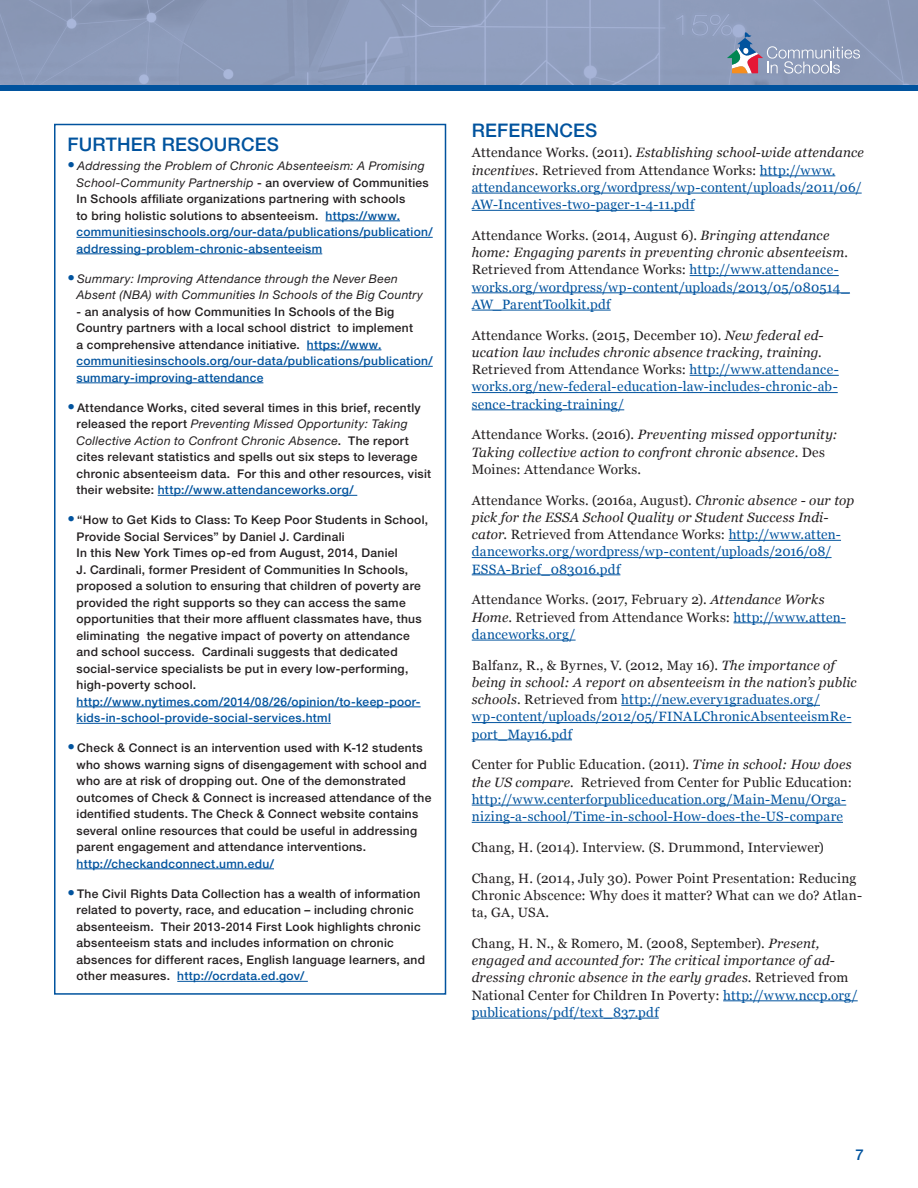
<style>
.page{position:relative;width:918px;height:1188px;background:#fff}
.page>*{position:absolute;margin:0;border:0;box-sizing:border-box;transform-origin:0 0}
.Feature_Title{font:500 18.75px "Helvetica Neue LT Std";letter-spacing:.01em;color:#01539e}
.t1{font:500 15px "Helvetica Neue LT Std";color:#01539e}
.Body_Text{font:13.5px/17.2px "Georgia";letter-spacing:.015em;color:#01539e}
.Body_Text-2{font:italic 13.5px/17.2px "Georgia";letter-spacing:.015em;color:#231f20}
.Body_Text-3{font:13.5px/17.2px "Georgia";letter-spacing:.02em;color:#231f20}
.t2{font:500 12px/16.5px "Helvetica Neue LT Std";letter-spacing:.025em;color:#231f20}
.t3{font:italic 12px/16.5px "Helvetica Neue LT Std";letter-spacing:.025em;color:#231f20}
.s1{font-weight:400;font-style:italic;font-size:15px;color:#01539e}
.s2{font-weight:400;font-style:italic}
.s3{color:#01539e}
.s4{font-size:15px;color:#01539e}
.s5{color:#231f20}
.s6{font-style:italic;color:#231f20}
.s7{font-style:normal}
.s8{font-style:italic}
.s9{font-style:normal;color:#01539e}
</style>
<div class="page">
<img style="left:0;top:0;width:918px;height:86px">
<div style="left:0;top:86px;width:918px;height:5px;background:#01539e"></div>
<svg style="left:727px;top:32px;width:133px;height:42px;background:#97a0b8"></svg>
<hr style="left:760px;top:175px;width:75px;height:1px;background:#01539e">
<hr style="left:472px;top:193px;width:390px;height:1px;background:#01539e">
<hr style="left:472px;top:210px;width:222px;height:1px;background:#01539e">
<hr style="left:690px;top:275px;width:149px;height:1px;background:#01539e">
<hr style="left:472px;top:292px;width:378px;height:1px;background:#01539e">
<hr style="left:472px;top:310px;width:139px;height:1px;background:#01539e">
<hr style="left:690px;top:375px;width:149px;height:1px;background:#01539e">
<hr style="left:472px;top:392px;width:366px;height:1px;background:#01539e">
<hr style="left:472px;top:409px;width:152px;height:1px;background:#01539e">
<hr style="left:729px;top:540px;width:112px;height:1px;background:#01539e">
<hr style="left:472px;top:557px;width:360px;height:1px;background:#01539e">
<hr style="left:472px;top:574px;width:148px;height:1px;background:#01539e">
<hr style="left:734px;top:622px;width:112px;height:1px;background:#01539e">
<hr style="left:472px;top:640px;width:104px;height:1px;background:#01539e">
<hr style="left:621px;top:705px;width:199px;height:1px;background:#01539e">
<hr style="left:472px;top:722px;width:379px;height:1px;background:#01539e">
<hr style="left:472px;top:739px;width:100px;height:1px;background:#01539e">
<hr style="left:472px;top:805px;width:374px;height:1px;background:#01539e">
<hr style="left:472px;top:822px;width:371px;height:1px;background:#01539e">
<hr style="left:723px;top:1000px;width:135px;height:1px;background:#01539e">
<hr style="left:472px;top:1018px;width:187px;height:1px;background:#01539e">
<hr style="left:326px;top:221px;width:74px;height:1px;background:#01539e">
<hr style="left:76px;top:237px;width:357px;height:1px;background:#01539e">
<hr style="left:76px;top:254px;width:246px;height:1px;background:#01539e">
<hr style="left:307px;top:350px;width:74px;height:1px;background:#01539e">
<hr style="left:76px;top:366px;width:357px;height:1px;background:#01539e">
<hr style="left:76px;top:383px;width:187px;height:1px;background:#01539e">
<hr style="left:158px;top:495px;width:199px;height:1px;background:#01539e">
<hr style="left:76px;top:707px;width:345px;height:1px;background:#01539e">
<hr style="left:76px;top:723px;width:255px;height:1px;background:#01539e">
<hr style="left:76px;top:869px;width:198px;height:1px;background:#01539e">
<hr style="left:177px;top:981px;width:131px;height:1px;background:#01539e">
<div style="left:54px;top:124px;width:392px;height:871px;border:2px solid #01539e"></div>
<p class="Feature_Title" style="left:68px;top:133px;width:213px">FURTHER RESOURCES</p>
<p class="t2" style="left:76px;top:158px;width:358px;text-indent:-9px"><span class="s1">•</span> <span class="s2">Addressing the Problem of Chronic Absenteeism: A Promising School-Community Partnership</span> - an overview of Communities In Schools affiliate organizations partnering with schools<br>to bring holistic solutions to absenteeism. <span class="s3">https://www. communitiesinschools.org/our-data/publications/publication/ addressing-problem-chronic-absenteeism</span></p>
<p class="t3" style="left:76px;top:270px;width:348px;text-indent:-9px"><span class="s4">•</span> Summary: Improving Attendance through the Never Been<br>Absent (NBA) with Communities In Schools of the Big Country</p>
<p class="t2" style="left:76px;top:303px;width:358px">- an analysis of how Communities In Schools of the Big Country partners with a local school district to implement<br>a comprehensive attendance initiative. <span class="s3">https://www. communitiesinschools.org/our-data/publications/publication/ summary-improving-attendance</span></p>
<p class="t2" style="left:76px;top:399px;width:356px;text-indent:-9px"><span class="s4">•</span> Attendance Works, cited several times in this brief, recently released the report <span class="s2">Preventing Missed Opportunity: Taking Collective Action to Confront Chronic Absence</span>. The report cites relevant statistics and spells out six steps to leverage chronic absenteeism data. For this and other resources, visit their website: <span class="s3">http://www.attendanceworks.org/</span></p>
<p class="t2" style="left:76px;top:512px;width:353px;text-indent:-9px"><span class="s4">•</span> “How to Get Kids to Class: To Keep Poor Students in School, Provide Social Services” by Daniel J. Cardinali<br>In this New York Times op-ed from August, 2014, Daniel<br>J. Cardinali, former President of Communities In Schools, proposed a solution to ensuring that children of poverty are provided the right supports so they can access the same opportunities that their more affluent classmates have, thus eliminating the negative impact of poverty on attendance and school success. Cardinali suggests that dedicated social-service specialists be put in every low-performing, high-poverty school. <span class="s3">http://www.nytimes.com/2014/08/26/opinion/to-keep-poor&shy;kids-in-school-provide-social-services.html</span></p>
<p class="t2" style="left:76px;top:740px;width:356px;text-indent:-9px"><span class="s4">•</span> Check &amp; Connect is an intervention used with K-12 students who shows warning signs of disengagement with school and who are at risk of dropping out. One of the demonstrated outcomes of Check &amp; Connect is increased attendance of the identified students. The Check &amp; Connect website contains several online resources that could be useful in addressing parent engagement and attendance interventions. <span class="s3">http://checkandconnect.umn.edu/</span></p>
<p class="t2" style="left:76px;top:885px;width:350px;text-indent:-9px"><span class="s4">•</span> The Civil Rights Data Collection has a wealth of information related to poverty, race, and education – including chronic absenteeism. Their 2013-2014 First Look highlights chronic absenteeism stats and includes information on chronic absences for different races, English language learners, and other measures. <span class="s3">http://ocrdata.ed.gov/</span></p>
<p class="Feature_Title" style="left:472px;top:119px;width:127px">REFERENCES</p>
<p class="Body_Text" style="left:472px;top:144px;width:394px"><span class="s5">Attendance Works. (2011).</span> <span class="s6">Establishing school-wide attendance incentives</span><span class="s5">. Retrieved from Attendance Works:</span> http://www. attendanceworks.org/wordpress/wp-content/uploads/2011/06/ AW-Incentives-two-pager-1-4-11.pdf</p>
<p class="Body_Text" style="left:472px;top:226px;width:380px"><span class="s5">Attendance Works. (2014, August 6).</span> <span class="s6">Bringing attendance home: Engaging parents in preventing chronic absenteeism.<br></span><span class="s5">Retrieved from Attendance Works:</span> http://www.attendance&shy;works.org/wordpress/wp-content/uploads/2013/05/080514_ AW_ParentToolkit.pdf</p>
<p class="Body_Text" style="left:472px;top:326px;width:369px"><span class="s5">Attendance Works. (2015, December 10).</span> <span class="s6">New federal ed&shy;ucation law includes chronic absence tracking, training.<br></span><span class="s5">Retrieved from Attendance Works:</span> http://www.attendance&shy;works.org/new-federal-education-law-includes-chronic-ab&shy;sence-tracking-training/</p>
<p class="Body_Text-2" style="left:472px;top:426px;width:368px"><span class="s7">Attendance Works. (2016).</span> Preventing missed opportunity:<br>Taking collective action to confront chronic absence<span class="s7">. Des<br>Moines: Attendance Works.</span></p>
<p class="Body_Text" style="left:472px;top:491px;width:384px"><span class="s5">Attendance Works. (2016a, August).</span> <span class="s6">Chronic absence - our top pick for the ESSA School Quality or Student Success Indi&shy;cator</span><span class="s5">. Retrieved from Attendance Works:</span> http://www.atten&shy;danceworks.org/wordpress/wp-content/uploads/2016/08/ ESSA-Brief_083016.pdf</p>
<p class="Body_Text-3" style="left:472px;top:591px;width:376px">Attendance Works. (2017, February 2). <span class="s8">Attendance Works<br>Home</span>. Retrieved from Attendance Works: <span class="s3">http://www.atten&shy;danceworks.org/</span></p>
<p class="Body_Text" style="left:472px;top:656px;width:387px"><span class="s5">Balfanz, R., &amp; Byrnes, V. (2012, May 16).</span> <span class="s6">The importance of being in school: A report on absenteeism in the nation’s public schools</span><span class="s5">. Retrieved from</span> http://new.every1graduates.org/ wp-content/uploads/2012/05/FINALChronicAbsenteeismRe&shy;port_May16.pdf</p>
<p class="Body_Text" style="left:472px;top:756px;width:382px"><span class="s5">Center for Public Education. (2011).</span> <span class="s6">Time in school: How does the US compare.</span> <span class="s5">Retrieved from Center for Public Education: </span>http://www.centerforpubliceducation.org/Main-Menu/Orga&shy;nizing-a-school/Time-in-school-How-does-the-US-compare</p>
<p class="Body_Text-3" style="left:472px;top:838px;width:354px">Chang, H. (2014). Interview. (S. Drummond, Interviewer)</p>
<p class="Body_Text-3" style="left:472px;top:869px;width:392px">Chang, H. (2014, July 30). Power Point Presentation: Reducing<br>Chronic Abscence: Why does it matter? What can we do? Atlan&shy;ta, GA, USA.</p>
<p class="Body_Text-2" style="left:472px;top:934px;width:387px"><span class="s7">Chang, H. N., &amp; Romero, M. (2008, September).</span> Present, engaged and accounted for: The critical importance of ad&shy;dressing chronic absence in the early grades<span class="s7">. Retrieved from National Center for Children In Poverty:</span> <span class="s9">http://www.nccp.org/ publications/pdf/text_837.pdf</span></p>
<p class="t1" style="left:856px;top:1146px;width:10px">7</p>
</div>
